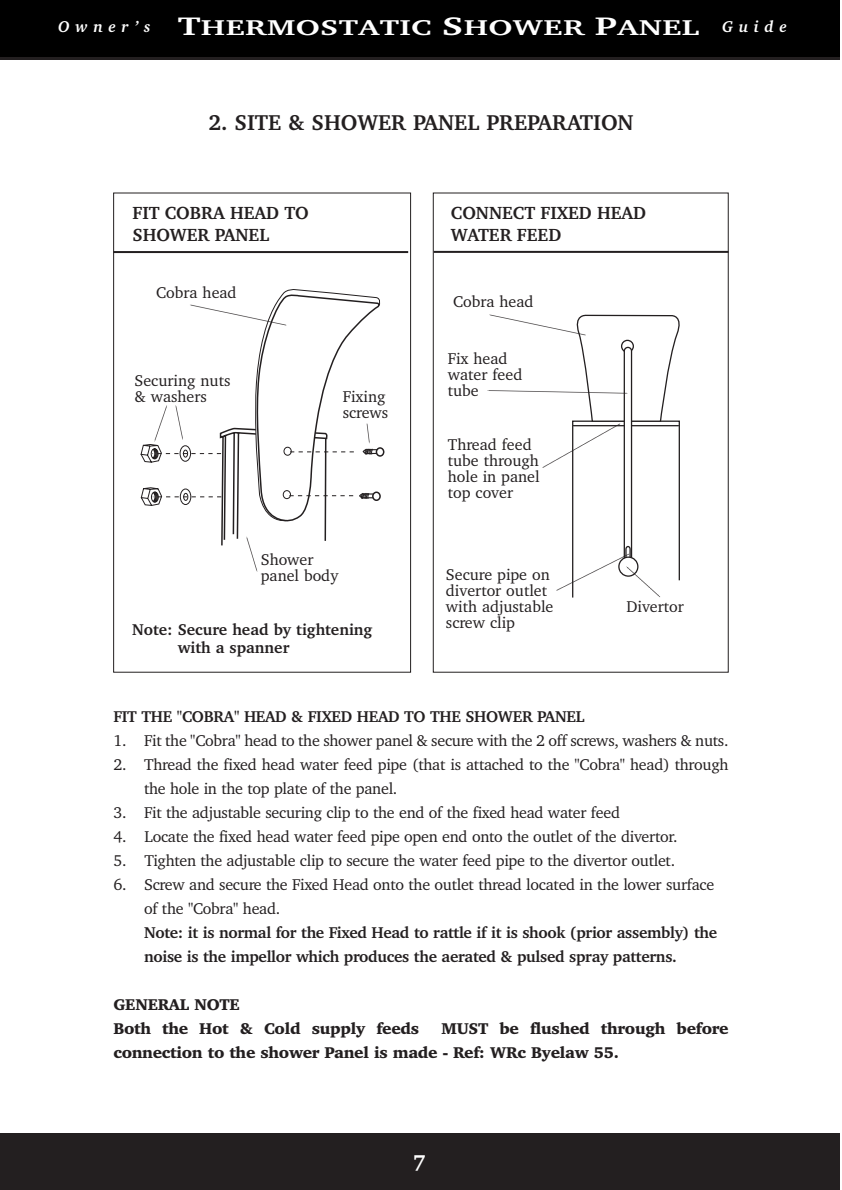
<style>
.page{position:relative;width:842px;height:1190px;background:#fff}
.page>*{position:absolute;margin:0;border:0;box-sizing:border-box;transform-origin:0 0}
.t1{font:700 22px "Charter IT Cby BT";letter-spacing:.015em;color:#fff;scale:1.45 1}
.t2{font:700 22px "Charter IT Cby BT";color:#231f20}
.t3{font:700 22px "Charter IT Cby BT";letter-spacing:.015em;color:#fff}
.t4{font:700 18px/22px "Charter IT Cby BT";color:#231f20}
.t5{font:16px/16px "Charter IT Cby BT";letter-spacing:-.015em;color:#231f20}
.t6{font:700 16px/24px "Charter IT Cby BT";letter-spacing:-.02em;color:#231f20}
.t7{font:900 16px/24px "Charter IT Cby BT";letter-spacing:-.02em;color:#231f20}
.t8{font:700 16px/18px "Charter IT Cby BT";color:#231f20}
.s1{font-style:italic;font-size:16px}
.s2{font-size:26px}
</style>
<div class="page">
<div style="left:0;top:1134px;width:840px;height:56px;background:#231f20"></div>
<div style="left:0;top:0;width:840px;height:60px;background:#231f20"></div>
<div style="left:0;top:0;width:840px;height:57px;background:#000"></div>
<div style="left:376px;top:447px;width:8px;height:10px;border:2px solid #231f20;border-radius:50%"></div>
<div style="left:113px;top:193px;width:298px;height:479px;border:1px solid #231f20"></div>
<div style="left:433px;top:193px;width:296px;height:479px;border:1px solid #231f20"></div>
<hr style="left:113px;top:251px;width:295px;height:2px;background:#231f20">
<hr style="left:434px;top:251px;width:295px;height:2px;background:#231f20">
<svg style="left:487px;top:314px;width:193px;height:284px"></svg>
<svg style="left:141px;top:289px;width:241px;height:283px"></svg>
<h1 class="t1" style="left:58px;top:19px;width:504px"><span class="s1">O w n e r ’ s</span> <span class="s2">T</span>HERMOSTATIC <span class="s2">S</span>HOWER <span class="s2">P</span>ANEL <span class="s1">G u i d e</span></h1>
<h1 class="t2" style="left:208px;top:114px;width:427px">2. SITE &amp; SHOWER PANEL PREPARATION</h1>
<p class="t4" style="left:132px;top:204px;width:178px">FIT COBRA HEAD TO<br>SHOWER PANEL</p>
<p class="t5" style="left:156px;top:287px;width:82px">Cobra head</p>
<p class="t5" style="left:135px;top:374px;width:97px">Securing nuts &amp; washers</p>
<p class="t5" style="left:343px;top:391px;width:47px">Fixing screws</p>
<p class="t5" style="left:261px;top:554px;width:79px">Shower panel body</p>
<p class="t8" style="left:178px;top:623px;width:196px;text-indent:-46px">Note: Secure head by tightening with a spanner</p>
<p class="t4" style="left:451px;top:204px;width:197px">CONNECT FIXED HEAD<br>WATER FEED</p>
<p class="t5" style="left:453px;top:295px;width:82px">Cobra head</p>
<p class="t5" style="left:448px;top:352px;width:76px">Fix head water feed tube</p>
<p class="t5" style="left:448px;top:439px;width:93px">Thread feed tube through hole in panel top cover</p>
<p class="t5" style="left:446px;top:568px;width:109px">Secure pipe on divertor outlet with adjustable screw clip</p>
<p class="t5" style="left:626px;top:600px;width:59px">Divertor</p>
<p class="t6" style="left:113px;top:707px;width:472px">FIT THE "COBRA" HEAD &amp; FIXED HEAD TO THE SHOWER PANEL</p>
<p class="t5" style="left:113px;top:735px;width:617px">1. Fit the "Cobra" head to the shower panel &amp; secure with the 2 off screws, washers &amp; nuts.</p>
<p class="t5" style="left:144px;top:755px;width:586px;line-height:24px;text-indent:-31px">2. Thread the fixed head water feed pipe (that is attached to the "Cobra" head) through the hole in the top plate of the panel.</p>
<p class="t5" style="left:113px;top:807px;width:508px">3. Fit the adjustable securing clip to the end of the fixed head water feed</p>
<p class="t5" style="left:113px;top:831px;width:566px">4. Locate the fixed head water feed pipe open end onto the outlet of the divertor.</p>
<p class="t5" style="left:113px;top:855px;width:563px">5. Tighten the adjustable clip to secure the water feed pipe to the divertor outlet.</p>
<p class="t5" style="left:144px;top:875px;width:572px;line-height:24px;text-indent:-31px">6. Screw and secure the Fixed Head onto the outlet thread located in the lower surface of the "Cobra" head.</p>
<p class="t6" style="left:144px;top:923px;width:575px">Note: it is normal for the Fixed Head to rattle if it is shook (prior assembly) the noise is the impellor which produces the aerated &amp; pulsed spray patterns.</p>
<p class="t7" style="left:113px;top:995px;width:307px">GENERAL NOTE<br>Both the Hot &amp; Cold supply feeds</p>
<p class="t7" style="left:113px;top:1019px;width:617px;text-indent:328px">MUST be flushed through before connection to the shower Panel is made - Ref: WRc Byelaw 55.</p>
<h1 class="t3" style="left:413px;top:1154px;width:14px">7</h1>
</div>
